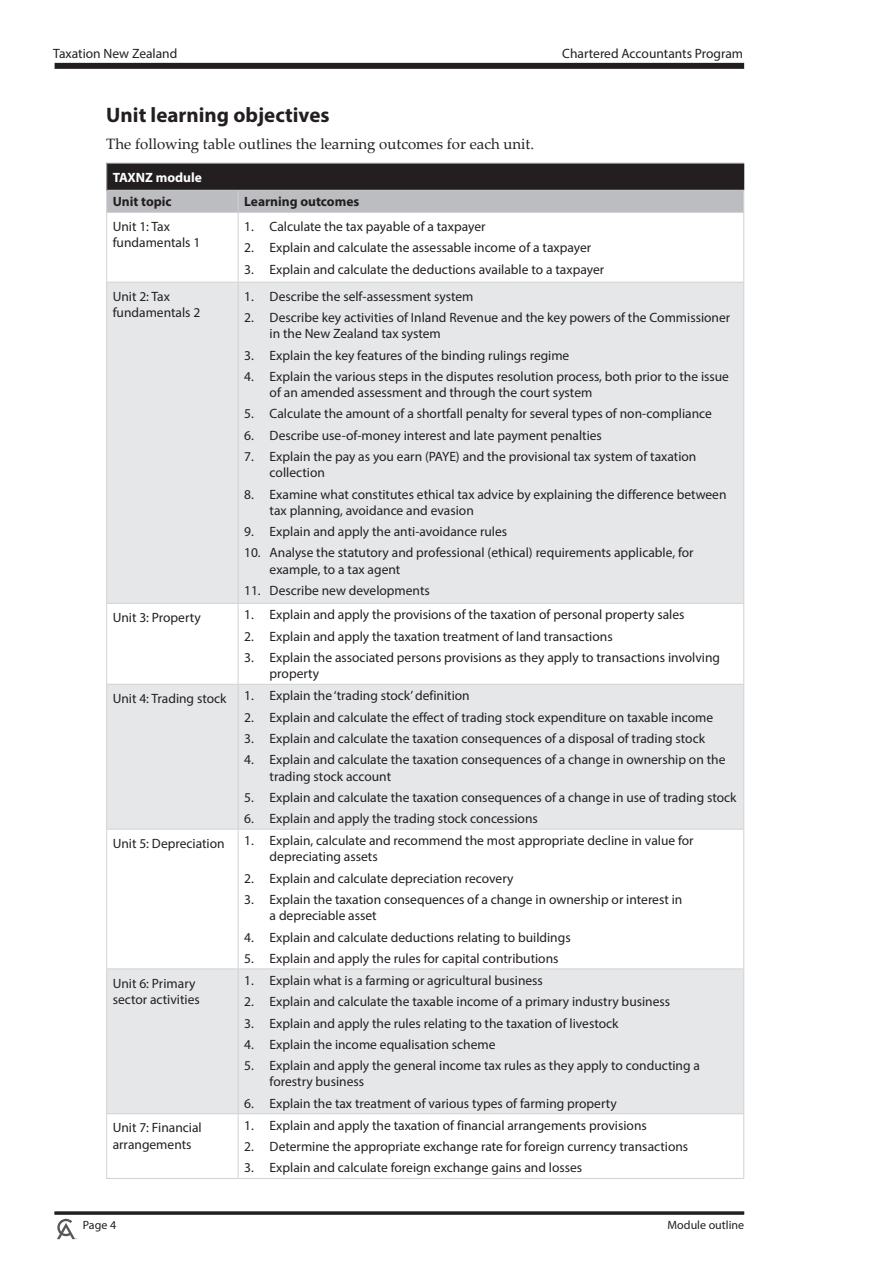
<style>
.page{position:relative;width:893px;height:1263px;background:#fff}
.page>*{position:absolute;margin:0;border:0;box-sizing:border-box;transform-origin:0 0}
._02_h2{font:700 21px "Myriad Pro";color:#231f20}
.body{font:15px "Palatino Linotype";color:#231f20}
.T_ind1{font:13.5px/16.2px "Myriad Pro";color:#231f20}
.T_body_left{font:13.5px/16.2px "Myriad Pro";color:#231f20}
.T_head2_left{font:700 13.5px "Myriad Pro";color:#231f20}
.T_head1{font:700 13.5px "Myriad Pro";color:#fff}
.t1{font:12px "Myriad Pro";color:#231f20}
</style>
<div class="page">
<svg style="left:57px;top:1219px;width:20px;height:20px"></svg>
<div style="left:55px;top:63px;width:689px;height:6px;background:#231f20"></div>
<hr style="left:55px;top:1211px;width:689px;height:3px;background:#231f20">
<svg style="left:107px;top:283px;width:636px;height:830px;fill:#e6e7e9"></svg>
<hr style="left:106px;top:282px;width:132px;height:1px;background:#d1d2d4">
<hr style="left:238px;top:282px;width:506px;height:1px;background:#d1d2d4">
<hr style="left:106px;top:212px;width:132px;height:1px;background:#d1d2d4">
<hr style="left:238px;top:212px;width:506px;height:1px;background:#d1d2d4">
<hr style="left:106px;top:213px;width:1px;height:69px;background:#d1d2d4">
<hr style="left:743px;top:213px;width:1px;height:69px;background:#d1d2d4">
<hr style="left:106px;top:282px;width:1px;height:321px;background:#d1d2d4">
<hr style="left:743px;top:282px;width:1px;height:321px;background:#d1d2d4">
<svg style="left:106px;top:163px;width:638px;height:49px;background:#6a686a"></svg>
<hr style="left:238px;top:163px;width:506px;height:1px;background:#bcbdc0">
<hr style="left:106px;top:603px;width:132px;height:1px;background:#d1d2d4">
<hr style="left:106px;top:604px;width:1px;height:80px;background:#d1d2d4">
<hr style="left:106px;top:684px;width:132px;height:1px;background:#d1d2d4">
<hr style="left:106px;top:685px;width:1px;height:144px;background:#d1d2d4">
<hr style="left:106px;top:829px;width:132px;height:1px;background:#d1d2d4">
<hr style="left:106px;top:829px;width:1px;height:139px;background:#d1d2d4">
<hr style="left:106px;top:968px;width:132px;height:1px;background:#d1d2d4">
<hr style="left:106px;top:969px;width:1px;height:144px;background:#d1d2d4">
<hr style="left:106px;top:1113px;width:132px;height:1px;background:#d1d2d4">
<hr style="left:106px;top:1114px;width:1px;height:64px;background:#d1d2d4">
<hr style="left:106px;top:1178px;width:132px;height:1px;background:#d1d2d4">
<hr style="left:238px;top:603px;width:506px;height:1px;background:#d1d2d4">
<hr style="left:238px;top:604px;width:1px;height:80px;background:#d1d2d4">
<hr style="left:743px;top:604px;width:1px;height:80px;background:#d1d2d4">
<hr style="left:238px;top:684px;width:506px;height:1px;background:#d1d2d4">
<hr style="left:238px;top:685px;width:1px;height:144px;background:#d1d2d4">
<hr style="left:743px;top:685px;width:1px;height:144px;background:#d1d2d4">
<hr style="left:238px;top:829px;width:506px;height:1px;background:#d1d2d4">
<hr style="left:238px;top:829px;width:1px;height:139px;background:#d1d2d4">
<hr style="left:743px;top:829px;width:1px;height:139px;background:#d1d2d4">
<hr style="left:238px;top:968px;width:506px;height:1px;background:#d1d2d4">
<hr style="left:238px;top:969px;width:1px;height:144px;background:#d1d2d4">
<hr style="left:743px;top:969px;width:1px;height:144px;background:#d1d2d4">
<hr style="left:238px;top:1113px;width:506px;height:1px;background:#d1d2d4">
<hr style="left:238px;top:1114px;width:1px;height:64px;background:#d1d2d4">
<hr style="left:743px;top:1114px;width:1px;height:64px;background:#d1d2d4">
<hr style="left:238px;top:1178px;width:506px;height:1px;background:#d1d2d4">
<hr style="left:238px;top:213px;width:1px;height:69px;background:#d1d2d4">
<hr style="left:238px;top:282px;width:1px;height:321px;background:#d1d2d4">
<p class="T_ind1" style="left:53px;top:45px;width:126px">Taxation New Zealand</p>
<p class="T_ind1" style="left:562px;top:45px;width:182px">Chartered Accountants Program</p>
<p class="_02_h2" style="left:106px;top:101px;width:225px">Unit learning objectives</p>
<p class="body" style="left:106px;top:134px;width:429px">The following table outlines the learning outcomes for each unit.</p>
<p class="T_head1" style="left:113px;top:168px;width:91px">TAXNZ module</p>
<p class="T_head2_left" style="left:113px;top:193px;width:61px">Unit topic</p>
<p class="T_head2_left" style="left:244px;top:193px;width:117px">Learning outcomes</p>
<p class="T_body_left" style="left:113px;top:218px;width:89px">Unit 1: Tax fundamentals 1</p>
<p class="T_ind1" style="left:244px;top:218px;width:243px">1. Calculate the tax payable of a taxpayer</p>
<p class="T_ind1" style="left:244px;top:239px;width:349px">2. Explain and calculate the assessable income of a taxpayer</p>
<p class="T_ind1" style="left:244px;top:261px;width:362px">3. Explain and calculate the deductions available to a taxpayer</p>
<p class="T_body_left" style="left:113px;top:288px;width:89px">Unit 2: Tax fundamentals 2</p>
<p class="T_ind1" style="left:244px;top:288px;width:231px">1. Describe the self-assessment system</p>
<p class="T_ind1" style="left:270px;top:309px;width:462px;text-indent:-26px">2. Describe key activities of Inland Revenue and the key powers of the Commissioner in the New Zealand tax system</p>
<p class="T_ind1" style="left:244px;top:347px;width:327px">3. Explain the key features of the binding rulings regime</p>
<p class="T_ind1" style="left:270px;top:368px;width:461px;text-indent:-26px">4. Explain the various steps in the disputes resolution process, both prior to the issue of an amended assessment and through the court system</p>
<p class="T_ind1" style="left:244px;top:406px;width:469px">5. Calculate the amount of a shortfall penalty for several types of non-compliance</p>
<p class="T_ind1" style="left:244px;top:427px;width:359px">6. Describe use-of-money interest and late payment penalties</p>
<p class="T_ind1" style="left:270px;top:448px;width:428px;text-indent:-26px">7. Explain the pay as you earn (PAYE) and the provisional tax system of taxation collection</p>
<p class="T_ind1" style="left:270px;top:486px;width:458px;text-indent:-26px">8. Examine what constitutes ethical tax advice by explaining the difference between tax planning, avoidance and evasion</p>
<p class="T_ind1" style="left:244px;top:523px;width:265px">9. Explain and apply the anti-avoidance rules</p>
<p class="T_ind1" style="left:270px;top:544px;width:425px;text-indent:-26px">10. Analyse the statutory and professional (ethical) requirements applicable, for example, to a tax agent</p>
<p class="T_ind1" style="left:244px;top:582px;width:187px">11. Describe new developments</p>
<p class="T_body_left" style="left:113px;top:609px;width:90px">Unit 3: Property</p>
<p class="T_ind1" style="left:244px;top:607px;width:442px">1. Explain and apply the provisions of the taxation of personal property sales</p>
<p class="T_ind1" style="left:244px;top:628px;width:370px">2. Explain and apply the taxation treatment of land transactions</p>
<p class="T_ind1" style="left:270px;top:649px;width:452px;text-indent:-26px">3. Explain the associated persons provisions as they apply to transactions involving property</p>
<p class="T_body_left" style="left:113px;top:690px;width:115px">Unit 4: Trading stock</p>
<p class="T_ind1" style="left:244px;top:687px;width:227px">1. Explain the ‘trading stock’ definition</p>
<p class="T_ind1" style="left:244px;top:709px;width:471px">2. Explain and calculate the effect of trading stock expenditure on taxable income</p>
<p class="T_ind1" style="left:244px;top:730px;width:462px">3. Explain and calculate the taxation consequences of a disposal of trading stock</p>
<p class="T_ind1" style="left:270px;top:751px;width:457px;text-indent:-26px">4. Explain and calculate the taxation consequences of a change in ownership on the trading stock account</p>
<p class="T_ind1" style="left:244px;top:789px;width:494px">5. Explain and calculate the taxation consequences of a change in use of trading stock</p>
<p class="T_ind1" style="left:244px;top:810px;width:295px">6. Explain and apply the trading stock concessions</p>
<p class="T_body_left" style="left:113px;top:835px;width:114px">Unit 5: Depreciation</p>
<p class="T_ind1" style="left:270px;top:832px;width:426px;text-indent:-26px">1. Explain, calculate and recommend the most appropriate decline in value for depreciating assets</p>
<p class="T_ind1" style="left:244px;top:870px;width:271px">2. Explain and calculate depreciation recovery</p>
<p class="T_ind1" style="left:270px;top:891px;width:414px;text-indent:-26px">3. Explain the taxation consequences of a change in ownership or interest in a depreciable asset</p>
<p class="T_ind1" style="left:244px;top:929px;width:328px">4. Explain and calculate deductions relating to buildings</p>
<p class="T_ind1" style="left:244px;top:950px;width:316px">5. Explain and apply the rules for capital contributions</p>
<p class="T_body_left" style="left:113px;top:975px;width:89px">Unit 6: Primary sector activities</p>
<p class="T_ind1" style="left:244px;top:972px;width:300px">1. Explain what is a farming or agricultural business</p>
<p class="T_ind1" style="left:244px;top:993px;width:428px">2. Explain and calculate the taxable income of a primary industry business</p>
<p class="T_ind1" style="left:244px;top:1015px;width:376px">3. Explain and apply the rules relating to the taxation of livestock</p>
<p class="T_ind1" style="left:244px;top:1036px;width:253px">4. Explain the income equalisation scheme</p>
<p class="T_ind1" style="left:270px;top:1057px;width:432px;text-indent:-26px">5. Explain and apply the general income tax rules as they apply to conducting a forestry business</p>
<p class="T_ind1" style="left:244px;top:1095px;width:374px">6. Explain the tax treatment of various types of farming property</p>
<p class="T_body_left" style="left:113px;top:1119px;width:91px">Unit 7: Financial arrangements</p>
<p class="T_ind1" style="left:244px;top:1117px;width:404px">1. Explain and apply the taxation of financial arrangements provisions</p>
<p class="T_ind1" style="left:244px;top:1138px;width:446px">2. Determine the appropriate exchange rate for foreign currency transactions</p>
<p class="T_ind1" style="left:244px;top:1159px;width:340px">3. Explain and calculate foreign exchange gains and losses</p>
<p class="t1" style="left:83px;top:1218px;width:35px">Page 4</p>
<p class="t1" style="left:668px;top:1218px;width:78px">Module outline</p>
</div>
